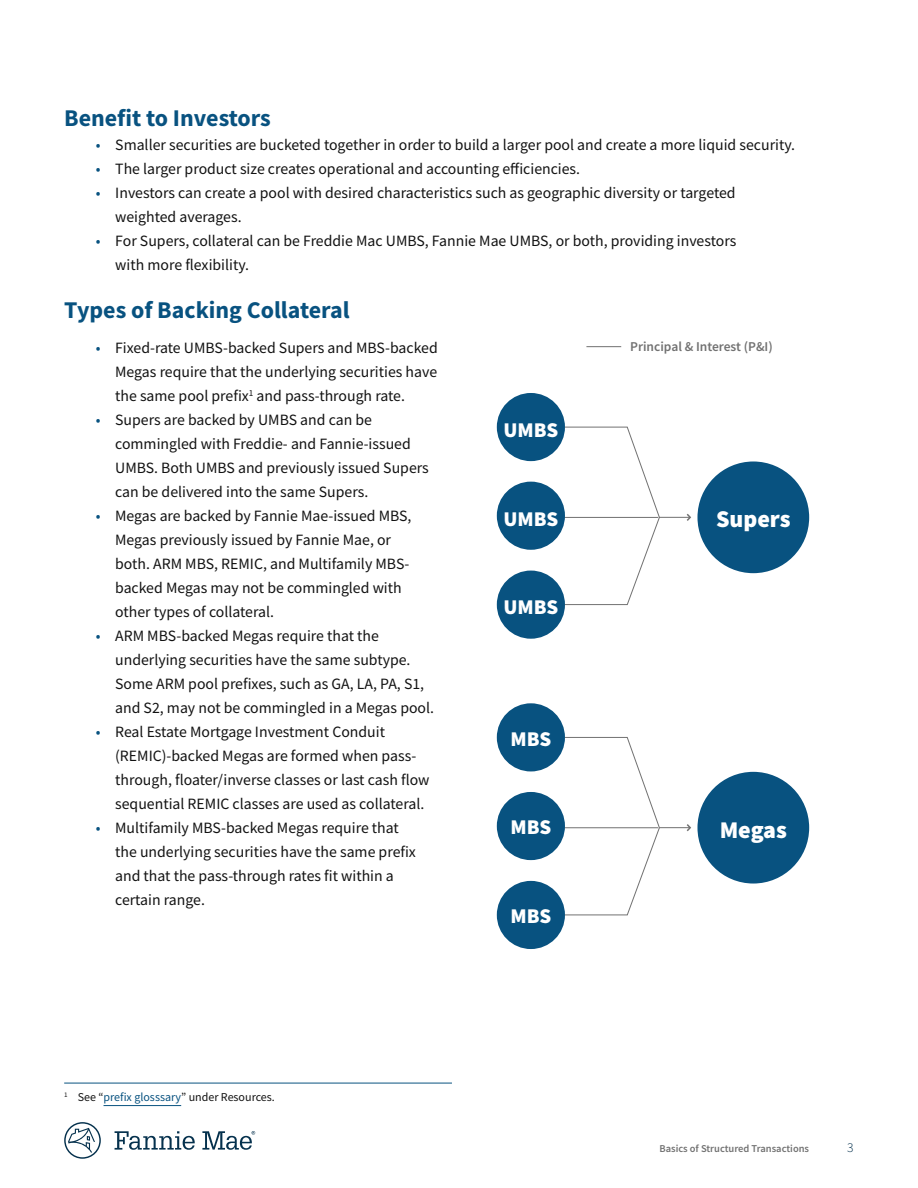
<style>
.page{position:relative;width:918px;height:1188px;background:#fff}
.page>*{position:absolute;margin:0;border:0;box-sizing:border-box;transform-origin:0 0}
.t1{font:700 24px "Source Sans Pro";color:#085280}
.t2{font:900 24px "Source Sans Pro";color:#fff}
.t3{font:900 21px "Source Sans Pro";color:#fff}
.t4{font:15.75px/24px "Source Sans Pro";color:#121212}
.t5{font:600 13.5px "Source Sans Pro";color:#717171}
.t6{font:300 13.5px "Source Sans Pro";color:#05314d}
.Footnote{font:12px "Source Sans Pro";color:#121212}
.t7{font:600 10.5px "Source Sans Pro";color:#717171}
.s1{color:#085280}
</style>
<div class="page">
<svg style="left:64px;top:1122px;width:37px;height:37px"></svg>
<svg style="left:115px;top:1131px;width:140px;height:19px"></svg>
<hr style="left:586px;top:346px;width:35px;height:1px;background:#717171">
<hr style="left:64px;top:1083px;width:388px;height:1px;background:#085280">
<hr style="left:104px;top:1105px;width:77px;height:1px;background:#085280">
<div style="left:697px;top:461px;width:112px;height:112px;background:#085280;border-radius:50%"></div>
<div style="left:497px;top:393px;width:68px;height:68px;background:#085280;border-radius:50%"></div>
<div style="left:497px;top:571px;width:68px;height:68px;background:#085280;border-radius:50%"></div>
<svg style="left:564px;top:426px;width:127px;height:179px"></svg>
<hr style="left:542px;top:517px;width:116px;height:1px;background:#717171">
<div style="left:497px;top:482px;width:68px;height:68px;background:#085280;border-radius:50%"></div>
<div style="left:697px;top:772px;width:112px;height:112px;background:#085280;border-radius:50%"></div>
<div style="left:497px;top:703px;width:68px;height:68px;background:#085280;border-radius:50%"></div>
<div style="left:497px;top:881px;width:68px;height:68px;background:#085280;border-radius:50%"></div>
<svg style="left:564px;top:737px;width:127px;height:179px"></svg>
<hr style="left:542px;top:827px;width:116px;height:1px;background:#717171">
<div style="left:497px;top:792px;width:68px;height:68px;background:#085280;border-radius:50%"></div>
<h3 class="t1" style="left:64px;top:102px;width:208px">Benefit to Investors</h3>
<p class="t4" style="left:96px;top:133px;width:701px"><span class="s1">•</span> Smaller securities are bucketed together in order to build a larger pool and create a more liquid security.</p>
<p class="t4" style="left:96px;top:157px;width:486px"><span class="s1">•</span> The larger product size creates operational and accounting efficiencies.</p>
<p class="t4" style="left:115px;top:181px;width:622px;text-indent:-20px"><span class="s1">•</span> Investors can create a pool with desired characteristics such as geographic diversity or targeted weighted averages.</p>
<p class="t4" style="left:115px;top:229px;width:623px;text-indent:-20px"><span class="s1">•</span> For Supers, collateral can be Freddie Mac UMBS, Fannie Mae UMBS, or both, providing investors with more flexibility.</p>
<h3 class="t1" style="left:64px;top:294px;width:287px">Types of Backing Collateral</h3>
<p class="t4" style="left:96px;top:336px;width:344px"><span class="s1">•</span> Fixed-rate UMBS-backed Supers and MBS-backed</p>
<p class="t5" style="left:630px;top:338px;width:144px">Principal &amp; Interest (P&amp;I)</p>
<p class="t4" style="left:115px;top:360px;width:324px">Megas require that the underlying securities have the same pool prefix<sup>1</sup> and pass-through rate.</p>
<p class="t4" style="left:115px;top:408px;width:315px;text-indent:-20px"><span class="s1">•</span> Supers are backed by UMBS and can be commingled with Freddie- and Fannie-issued UMBS. Both UMBS and previously issued Supers can be delivered into the same Supers.</p>
<p class="t4" style="left:115px;top:504px;width:298px;text-indent:-20px"><span class="s1">•</span> Megas are backed by Fannie Mae-issued MBS, Megas previously issued by Fannie Mae, or both. ARM MBS, REMIC, and Multifamily MBS&shy;backed Megas may not be commingled with other types of collateral.</p>
<p class="t4" style="left:115px;top:624px;width:320px;text-indent:-20px"><span class="s1">•</span> ARM MBS-backed Megas require that the underlying securities have the same subtype.<br>Some ARM pool prefixes, such as GA, LA, PA, S1, and S2, may not be commingled in a Megas pool.</p>
<p class="t4" style="left:115px;top:720px;width:316px;text-indent:-20px"><span class="s1">•</span> Real Estate Mortgage Investment Conduit (REMIC)-backed Megas are formed when pass&shy;through, floater/inverse classes or last cash flow sequential REMIC classes are used as collateral.</p>
<p class="t4" style="left:115px;top:816px;width:302px;text-indent:-20px"><span class="s1">•</span> Multifamily MBS-backed Megas require that the underlying securities have the same prefix and that the pass-through rates fit within a certain range.</p>
<p class="t3" style="left:504px;top:415px;width:56px">UMBS</p>
<p class="t2" style="left:716px;top:503px;width:76px">Supers</p>
<p class="t3" style="left:504px;top:504px;width:56px">UMBS</p>
<p class="t3" style="left:504px;top:593px;width:56px">UMBS</p>
<p class="t3" style="left:511px;top:724px;width:42px">MBS</p>
<p class="t3" style="left:511px;top:813px;width:42px">MBS</p>
<p class="t2" style="left:720px;top:813px;width:69px">Megas</p>
<p class="t3" style="left:511px;top:902px;width:42px">MBS</p>
<p class="Footnote" style="left:64px;top:1089px;width:212px"><sup>1</sup> See “<span class="s1">prefix glosssary</span>” under Resources.</p>
<p class="t7" style="left:659px;top:1141px;width:151px">Basics of Structured Transactions</p>
<p class="t6" style="left:847px;top:1139px;width:8px">3</p>
</div>
